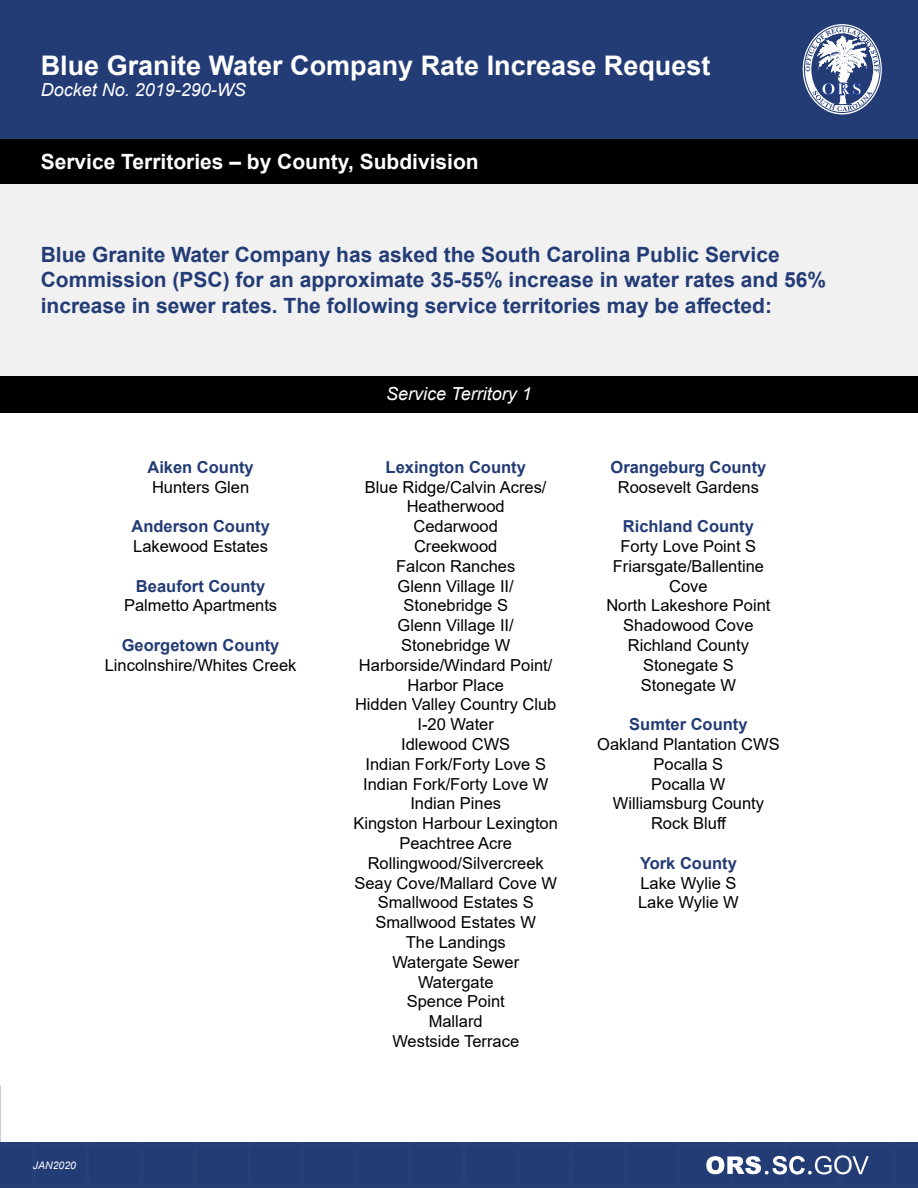
<style>
.page{position:relative;width:918px;height:1188px;background:#fff}
.page>*{position:absolute;margin:0;border:0;box-sizing:border-box;transform-origin:0 0}
.t1{font:700 27px "Arial";color:#fff}
.t2{font:25.5px "Arial";color:#fff}
.t3{font:700 21px/25.2px "Arial";color:#233c75}
.t4{font:700 21px "Arial";color:#fff}
.t5{font:italic 18px "Arial";color:#fff}
.t6{font:16.5px/19.8px "Arial";color:#000;text-align:center}
.t7{font:700 16.5px "Arial";color:#233c75}
.t8{font:italic 10.5px "Arial";color:#fff}
</style>
<div class="page">
<div style="left:0;top:184px;width:918px;height:192px;background:#f1f1f2"></div>
<div style="left:0;top:376px;width:918px;height:36px;background:#000"></div>
<div style="left:0;top:139px;width:918px;height:45px;background:#000"></div>
<div style="left:0;top:1143px;width:918px;height:45px;background:#233c75"></div>
<svg style="left:706px;top:1155px;width:163px;height:20px"></svg>
<div style="left:0;top:0;width:918px;height:139px;background:#233c75"></div>
<svg style="left:805px;top:27px;width:74px;height:84px"></svg>
<h1 class="t1" style="left:41px;top:46px;width:671px">Blue Granite Water Company Rate Increase Request</h1>
<p class="t5" style="left:41px;top:78px;width:207px">Docket No. 2019-290-WS</p>
<p class="t4" style="left:41px;top:147px;width:440px">Service Territories – by County, Subdivision</p>
<p class="t3" style="left:41px;top:242px;width:787px">Blue Granite Water Company has asked the South Carolina Public Service<br>Commission (PSC) for an approximate 35-55% increase in water rates and 56% increase in sewer rates. The following service territories may be affected:</p>
<p class="t7" style="left:147px;top:455px;width:108px">Aiken County</p>
<p class="t6" style="left:152px;top:477px;width:99px">Hunters Glen</p>
<p class="t7" style="left:131px;top:515px;width:140px">Anderson County</p>
<p class="t6" style="left:133px;top:536px;width:136px">Lakewood Estates</p>
<p class="t7" style="left:136px;top:574px;width:131px">Beaufort County</p>
<p class="t6" style="left:124px;top:596px;width:155px">Palmetto Apartments</p>
<p class="t7" style="left:122px;top:634px;width:159px">Georgetown County</p>
<p class="t6" style="left:105px;top:655px;width:193px">Lincolnshire/Whites Creek</p>
<p class="t5" style="left:386px;top:382px;width:147px">Service Territory 1</p>
<p class="t7" style="left:386px;top:455px;width:142px">Lexington County</p>
<p class="t6" style="left:353px;top:477px;width:206px">Blue Ridge/Calvin Acres/<br>Heatherwood<br>Cedarwood<br>Creekwood<br>Falcon Ranches<br>Glenn Village II/<br>Stonebridge S<br>Glenn Village II/<br>Stonebridge W<br>Harborside/Windard Point/<br>Harbor Place<br>Hidden Valley Country Club<br>I-20 Water<br>Idlewood CWS<br>Indian Fork/Forty Love S<br>Indian Fork/Forty Love W<br>Indian Pines<br>Kingston Harbour Lexington<br>Peachtree Acre<br>Rollingwood/Silvercreek<br>Seay Cove/Mallard Cove W<br>Smallwood Estates S<br>Smallwood Estates W<br>The Landings<br>Watergate Sewer<br>Watergate<br>Spence Point<br>Mallard<br>Westside Terrace</p>
<p class="t7" style="left:611px;top:455px;width:157px">Orangeburg County</p>
<p class="t6" style="left:618px;top:477px;width:143px">Roosevelt Gardens</p>
<p class="t7" style="left:623px;top:515px;width:133px">Richland County</p>
<p class="t6" style="left:606px;top:536px;width:166px">Forty Love Point S<br>Friarsgate/Ballentine<br>Cove<br>North Lakeshore Point<br>Shadowood Cove<br>Richland County<br>Stonegate S<br>Stonegate W</p>
<p class="t7" style="left:629px;top:713px;width:120px">Sumter County</p>
<p class="t6" style="left:597px;top:734px;width:184px">Oakland Plantation CWS<br>Pocalla S<br>Pocalla W<br>Williamsburg County<br>Rock Bluff</p>
<p class="t7" style="left:640px;top:851px;width:98px">York County</p>
<p class="t6" style="left:638px;top:873px;width:102px;text-align:left">Lake Wylie S<br>Lake Wylie W</p>
<p class="t8" style="left:33px;top:1159px;width:45px">JAN2020</p>
<h2 class="t2" style="left:833px;top:1148px;width:21px">O</h2>
</div>
